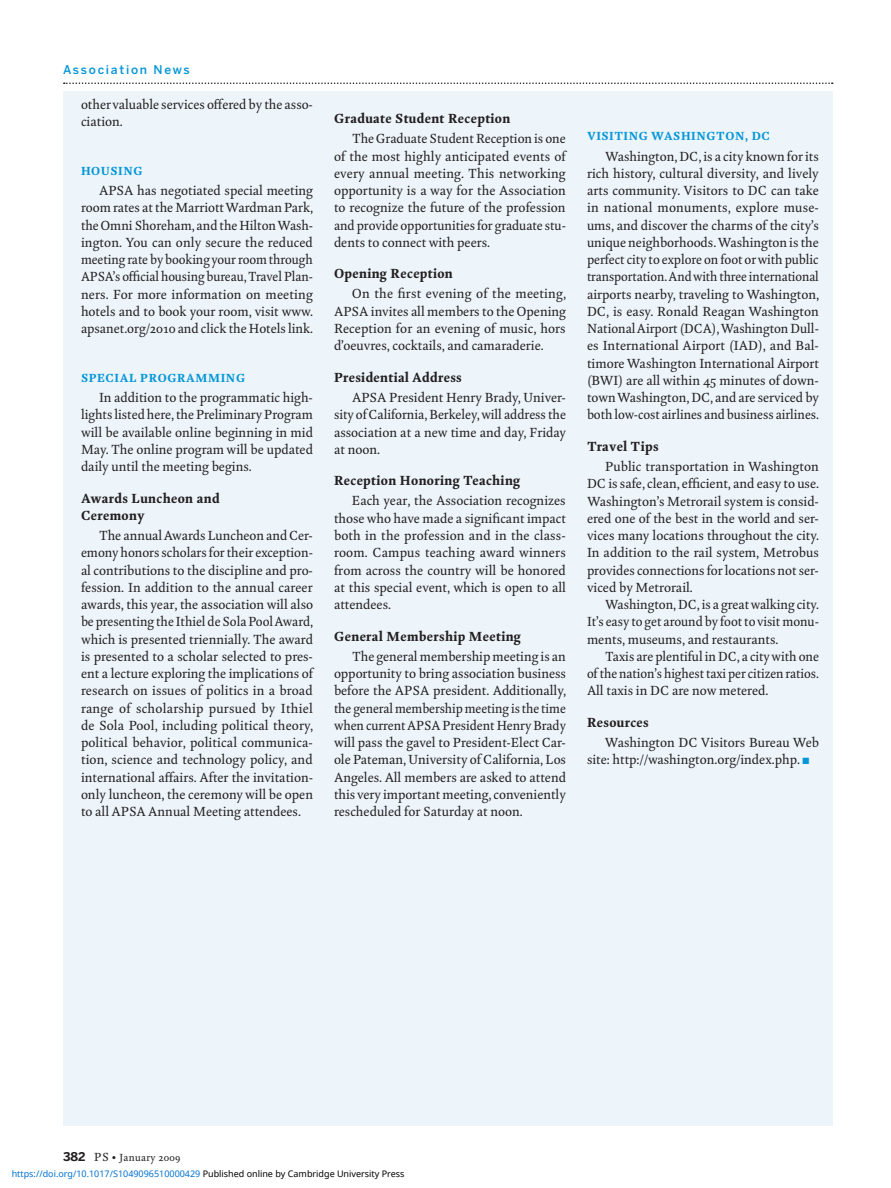
<style>
.page{position:relative;width:891px;height:1188px;background:#fff}
.page>*{position:absolute;margin:0;border:0;box-sizing:border-box;transform-origin:0 0}
.t1{font:13.5px/17.2px "Kingfisher";letter-spacing:-.005em;color:#231f20;text-align:justify}
.t2{font:800 13.5px/17.2px "Kingfisher";letter-spacing:.025em;color:#231f20}
.t3{font:800 12px "Kingfisher";letter-spacing:.045em;color:#0696d7}
.t4{font:500 12px "Benton Sans";letter-spacing:.145em;color:#0696d7}
.t5{font:10.5px "Kingfisher";letter-spacing:.025em;color:#231f20}
.t6{font:9px "Noto Sans";color:#0172cf}
.s1{color:#0696d7}
.s2{font-family:"Benton Sans";font-weight:700;font-size:12px}
.s3{font-size:12px}
.s4{color:#000}
</style>
<div class="page">
<svg style="left:64px;top:82px;width:769px;height:2px"></svg>
<div style="left:63px;top:92px;width:769px;height:1034px;background:#edf5fb"></div>
<p class="t4" style="left:63px;top:63px;width:128px">Association News</p>
<p class="t1" style="left:81px;top:95px;width:234px">other valuable services offered by the asso&shy;ciation.</p>
<p class="t3" style="left:81px;top:162px;width:63px">Housing</p>
<p class="t1" style="left:81px;top:181px;width:234px;text-indent:18px">APSA has negotiated special meeting room rates at the Marriott Wardman Park, the Omni Shoreham, and the Hilton Wash&shy;ington. You can only secure the reduced meeting rate by booking your room through APSA’s official housing bureau, Travel Plan&shy;ners. For more information on meeting hotels and to book your room, visit www. apsanet.org/2010 and click the Hotels link.</p>
<p class="t3" style="left:81px;top:369px;width:166px">Special Programming</p>
<p class="t1" style="left:81px;top:388px;width:234px;text-indent:18px">In addition to the programmatic high&shy;lights listed here, the Preliminary Program will be available online beginning in mid May. The online program will be updated daily until the meeting begins.</p>
<p class="t2" style="left:81px;top:489px;width:140px">Awards Luncheon and<br>Ceremony</p>
<p class="t1" style="left:81px;top:526px;width:234px;text-indent:18px">The annual Awards Luncheon and Cer&shy;emony honors scholars for their exception&shy;al contributions to the discipline and pro&shy;fession. In addition to the annual career awards, this year, the association will also be presenting the Ithiel de Sola Pool Award, which is presented triennially. The award is presented to a scholar selected to pres&shy;ent a lecture exploring the implications of research on issues of politics in a broad range of scholarship pursued by Ithiel de Sola Pool, including political theory, political behavior, political communica&shy;tion, science and technology policy, and international affairs. After the invitation&shy;only luncheon, the ceremony will be open to all APSA Annual Meeting attendees.</p>
<p class="t2" style="left:334px;top:110px;width:178px">Graduate Student Reception</p>
<p class="t1" style="left:334px;top:130px;width:234px;text-indent:18px">The Graduate Student Reception is one of the most highly anticipated events of every annual meeting. This networking opportunity is a way for the Association to recognize the future of the profession and provide opportunities for graduate stu&shy;dents to connect with peers.</p>
<p class="t2" style="left:334px;top:265px;width:120px">Opening Reception</p>
<p class="t1" style="left:334px;top:285px;width:234px;text-indent:18px">On the first evening of the meeting, APSA invites all members to the Opening Reception for an evening of music, hors d’oeuvres, cocktails, and camaraderie.</p>
<p class="t2" style="left:334px;top:368px;width:129px">Presidential Address</p>
<p class="t1" style="left:334px;top:388px;width:234px;text-indent:18px">APSA President Henry Brady, Univer&shy;sity of California, Berkeley, will address the association at a new time and day, Friday at noon.</p>
<p class="t2" style="left:334px;top:472px;width:188px">Reception Honoring Teaching</p>
<p class="t1" style="left:334px;top:492px;width:234px;text-indent:18px">Each year, the Association recognizes those who have made a significant impact both in the profession and in the class&shy;room. Campus teaching award winners from across the country will be honored at this special event, which is open to all attendees.</p>
<p class="t2" style="left:334px;top:627px;width:189px">General Membership Meeting</p>
<p class="t1" style="left:334px;top:647px;width:234px;text-indent:18px">The general membership meeting is an opportunity to bring association business before the APSA president. Additionally, the general membership meeting is the time when current APSA President Henry Brady will pass the gavel to President-Elect Car&shy;ole Pateman, University of California, Los Angeles. All members are asked to attend this very important meeting, conveniently rescheduled for Saturday at noon.</p>
<p class="t3" style="left:587px;top:128px;width:183px">Visiting Washington, DC</p>
<p class="t1" style="left:587px;top:147px;width:234px;text-indent:18px">Washington, DC, is a city known for its rich history, cultural diversity, and lively arts community. Visitors to DC can take in national monuments, explore muse&shy;ums, and discover the charms of the city’s unique neighborhoods. Washington is the perfect city to explore on foot or with public transportation. And with three international airports nearby, traveling to Washington, DC, is easy. Ronald Reagan Washington National Airport (DCA), Washington Dull&shy;es International Airport (IAD), and Bal&shy;timore Washington International Airport (BWI) are all within 45 minutes of down&shy;town Washington, DC, and are serviced by both low-cost airlines and business airlines.</p>
<p class="t2" style="left:587px;top:437px;width:73px">Travel Tips</p>
<p class="t1" style="left:587px;top:457px;width:234px;text-indent:18px">Public transportation in Washington DC is safe, clean, efficient, and easy to use.<br>Washington’s Metrorail system is consid&shy;ered one of the best in the world and ser&shy;vices many locations throughout the city.<br>In addition to the rail system, Metrobus provides connections for locations not ser&shy;viced by Metrorail.</p>
<p class="t1" style="left:587px;top:595px;width:234px;text-indent:18px">Washington, DC, is a great walking city.<br>It’s easy to get around by foot to visit monu&shy;ments, museums, and restaurants.</p>
<p class="t1" style="left:587px;top:647px;width:234px;text-indent:18px">Taxis are plentiful in DC, a city with one of the nation’s highest taxi per citizen ratios.<br>All taxis in DC are now metered.</p>
<p class="t2" style="left:587px;top:713px;width:63px">Resources</p>
<p class="t1" style="left:587px;top:733px;width:234px;text-indent:18px">Washington DC Visitors Bureau Web site: http://washington.org/index.php. <span class="s1">■</span></p>
<p class="t5" style="left:63px;top:1150px;width:119px"><span class="s2">382</span> <span class="s3">PS •</span> January 2009</p>
<p class="t6" style="left:12px;top:1168px;width:394px">https://doi.org/10.1017/S1049096510000429 <span class="s4">Published online by Cambridge University Press</span></p>
</div>
